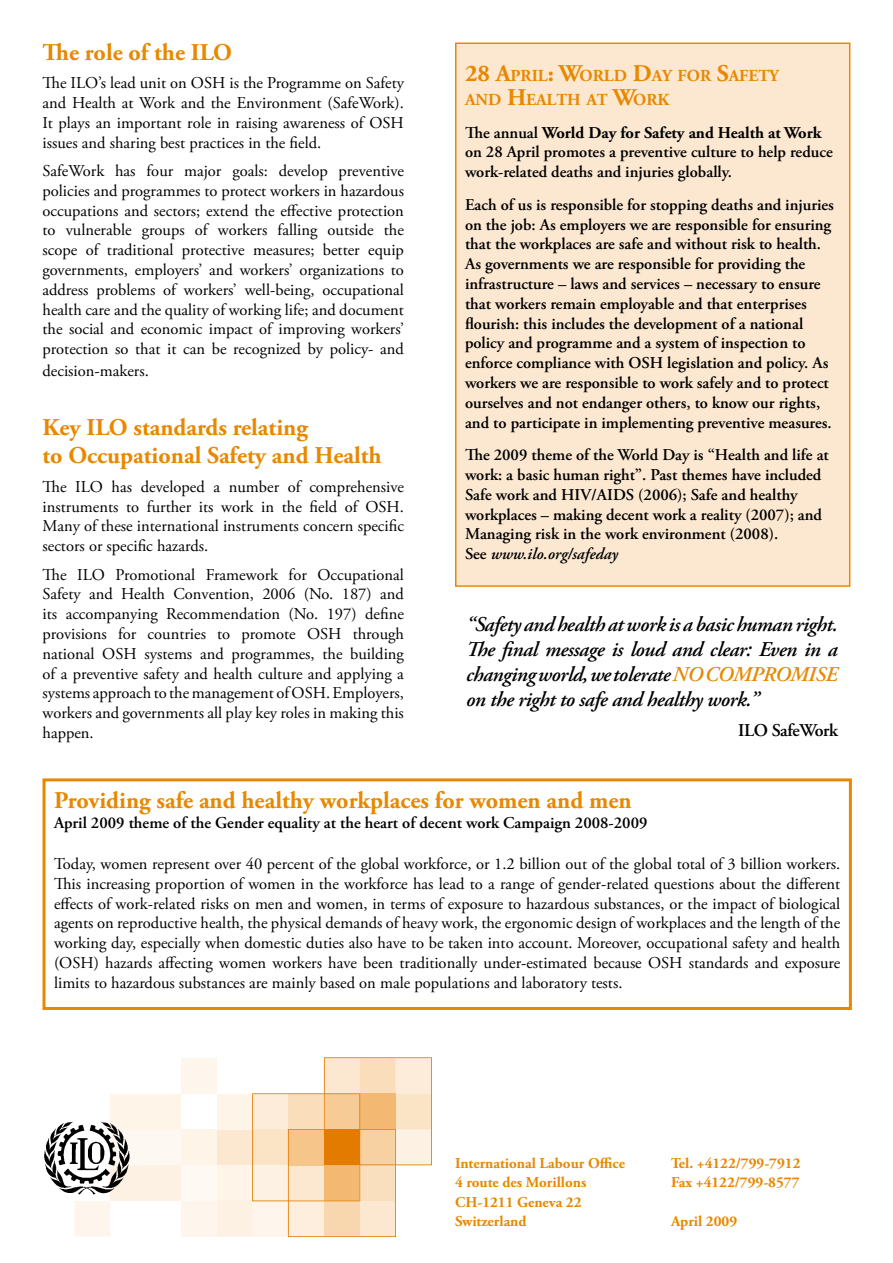
<style>
.page{position:relative;width:893px;height:1263px;background:#fff}
.page>*{position:absolute;margin:0;border:0;box-sizing:border-box;transform-origin:0 0}
.t1{font:700 24px/28.8px "Adobe Garamond Pro";color:#e88800}
.t2{font:italic 600 21px/25.2px "Adobe Garamond Pro";letter-spacing:-.02em;color:#000;text-align:justify}
.t3{font:600 18px "Adobe Garamond Pro";letter-spacing:-.02em;color:#000}
.t4{font:700 16.8px/24px "Adobe Garamond Pro";color:#e88800}
.t5{font:16.5px/19.8px "Adobe Garamond Pro";color:#000;text-align:justify}
.t6{font:600 16.5px/19.8px "Adobe Garamond Pro";color:#000}
.t7{font:700 15px/19.5px "Adobe Garamond Pro";color:#e88800}
.s1{font-size:24px}
.s2{font-weight:700}
.s3{font-style:italic}
.s4{color:#e88800}
</style>
<div class="page">
<div style="left:181px;top:1165px;width:36px;height:36px;background:#fef9f3"></div>
<div style="left:181px;top:1129px;width:36px;height:36px;background:#fef4e8"></div>
<div style="left:145px;top:1165px;width:36px;height:36px;background:#fdf1e3"></div>
<div style="left:145px;top:1129px;width:36px;height:36px;background:#fef8f2"></div>
<div style="left:145px;top:1094px;width:36px;height:35px;background:#fef4e8"></div>
<div style="left:181px;top:1201px;width:36px;height:35px;background:#fef6ed"></div>
<div style="left:181px;top:1058px;width:36px;height:36px;background:#fef6ed"></div>
<svg style="left:217px;top:1057px;width:215px;height:180px"></svg>
<svg style="left:74px;top:1165px;width:71px;height:71px"></svg>
<div style="left:110px;top:1129px;width:35px;height:36px;background:#fef8f2"></div>
<div style="left:110px;top:1094px;width:35px;height:35px;background:#fef4e8"></div>
<img style="left:44px;top:1121px;width:90px;height:79px">
<div style="left:456px;top:43px;width:394px;height:543px;background:#fce8d1"></div>
<div style="left:455px;top:43px;width:395px;height:544px;border:2px solid #fff"></div>
<div style="left:43px;top:778px;width:809px;height:232px;border:3px solid #e88800"></div>
<h1 class="t1" style="left:43px;top:38px;width:191px">The role of the ILO</h1>
<p class="t5" style="left:43px;top:74px;width:363px">The ILO’s lead unit on OSH is the Programme on Safety and Health at Work and the Environment (SafeWork).<br>It plays an important role in raising awareness of OSH issues and sharing best practices in the field.</p>
<p class="t5" style="left:43px;top:161px;width:363px">SafeWork has four major goals: develop preventive policies and programmes to protect workers in hazardous occupations and sectors; extend the effective protection to vulnerable groups of workers falling outside the scope of traditional protective measures; better equip governments, employers’ and workers’ organizations to address problems of workers’ well-being, occupational health care and the quality of working life; and document the social and economic impact of improving workers’ protection so that it can be recognized by policy- and</p>
<p class="t5" style="left:43px;top:361px;width:108px">decision-makers.</p>
<h1 class="t1" style="left:43px;top:413px;width:341px">Key ILO standards relating<br>to Occupational Safety and Health</h1>
<p class="t5" style="left:43px;top:477px;width:363px">The ILO has developed a number of comprehensive instruments to further its work in the field of OSH.<br>Many of these international instruments concern specific sectors or specific hazards.</p>
<p class="t5" style="left:43px;top:565px;width:363px">The ILO Promotional Framework for Occupational Safety and Health Convention, 2006 (No. 187) and its accompanying Recommendation (No. 197) define provisions for countries to promote OSH through national OSH systems and programmes, the building of a preventive safety and health culture and applying a systems approach to the management of OSH. Employers, workers and governments all play key roles in making this happen.</p>
<p class="t4" style="left:465px;top:64px;width:315px"><span class="s1">28 A</span>PRIL<span class="s1">: W</span>ORLD <span class="s1">D</span>AY FOR <span class="s1">S</span>AFETY<br>AND <span class="s1">H</span>EALTH AT <span class="s1">W</span>ORK</p>
<p class="t6" style="left:465px;top:123px;width:369px">The annual <span class="s2">World Day for Safety and Health at Work </span>on 28 April promotes a preventive culture to help reduce work-related deaths and injuries globally.</p>
<p class="t6" style="left:465px;top:195px;width:370px">Each of us is responsible for stopping deaths and injuries on the job: As employers we are responsible for ensuring that the workplaces are safe and without risk to health.<br>As governments we are responsible for providing the infrastructure – laws and services – necessary to ensure that workers remain employable and that enterprises flourish: this includes the development of a national policy and programme and a system of inspection to enforce compliance with OSH legislation and policy. As workers we are responsible to work safely and to protect ourselves and not endanger others, to know our rights, and to participate in implementing preventive measures.</p>
<p class="t6" style="left:465px;top:445px;width:365px">The 2009 theme of the World Day is “Health and life at work: a basic human right”. Past themes have included Safe work and HIV/AIDS (2006); Safe and healthy workplaces – making decent work a reality (2007); and Managing risk in the work environment (2008).<br>See <span class="s3">www.ilo.org/safeday</span></p>
<p class="t2" style="left:466px;top:612px;width:373px">“Safety and health at work is a basic human right.<br>The final message is loud and clear: Even in a changing world, we tolerate <span class="s4">NO COMPROMISE </span>on the right to safe and healthy work.”</p>
<p class="t3" style="left:738px;top:720px;width:101px">ILO SafeWork</p>
<h1 class="t1" style="left:54px;top:786px;width:579px">Providing safe and healthy workplaces for women and men</h1>
<p class="t6" style="left:54px;top:813px;width:595px">April 2009 theme of the Gender equality at the heart of decent work Campaign 2008-2009</p>
<p class="t5" style="left:54px;top:854px;width:788px">Today, women represent over 40 percent of the global workforce, or 1.2 billion out of the global total of 3 billion workers.<br>This increasing proportion of women in the workforce has lead to a range of gender-related questions about the different effects of work-related risks on men and women, in terms of exposure to hazardous substances, or the impact of biological agents on reproductive health, the physical demands of heavy work, the ergonomic design of workplaces and the length of the working day, especially when domestic duties also have to be taken into account. Moreover, occupational safety and health (OSH) hazards affecting women workers have been traditionally under-estimated because OSH standards and exposure limits to hazardous substances are mainly based on male populations and laboratory tests.</p>
<p class="t7" style="left:455px;top:1153px;width:172px">International Labour Office</p>
<p class="t7" style="left:671px;top:1153px;width:131px">Tel. +4122/799-7912</p>
<p class="t7" style="left:455px;top:1173px;width:133px">4 route des Morillons</p>
<p class="t7" style="left:671px;top:1173px;width:130px">Fax +4122/799-8577</p>
<p class="t7" style="left:455px;top:1192px;width:128px">CH-1211 Geneva 22<br>Switzerland</p>
<p class="t7" style="left:671px;top:1212px;width:68px">April 2009</p>
</div>
